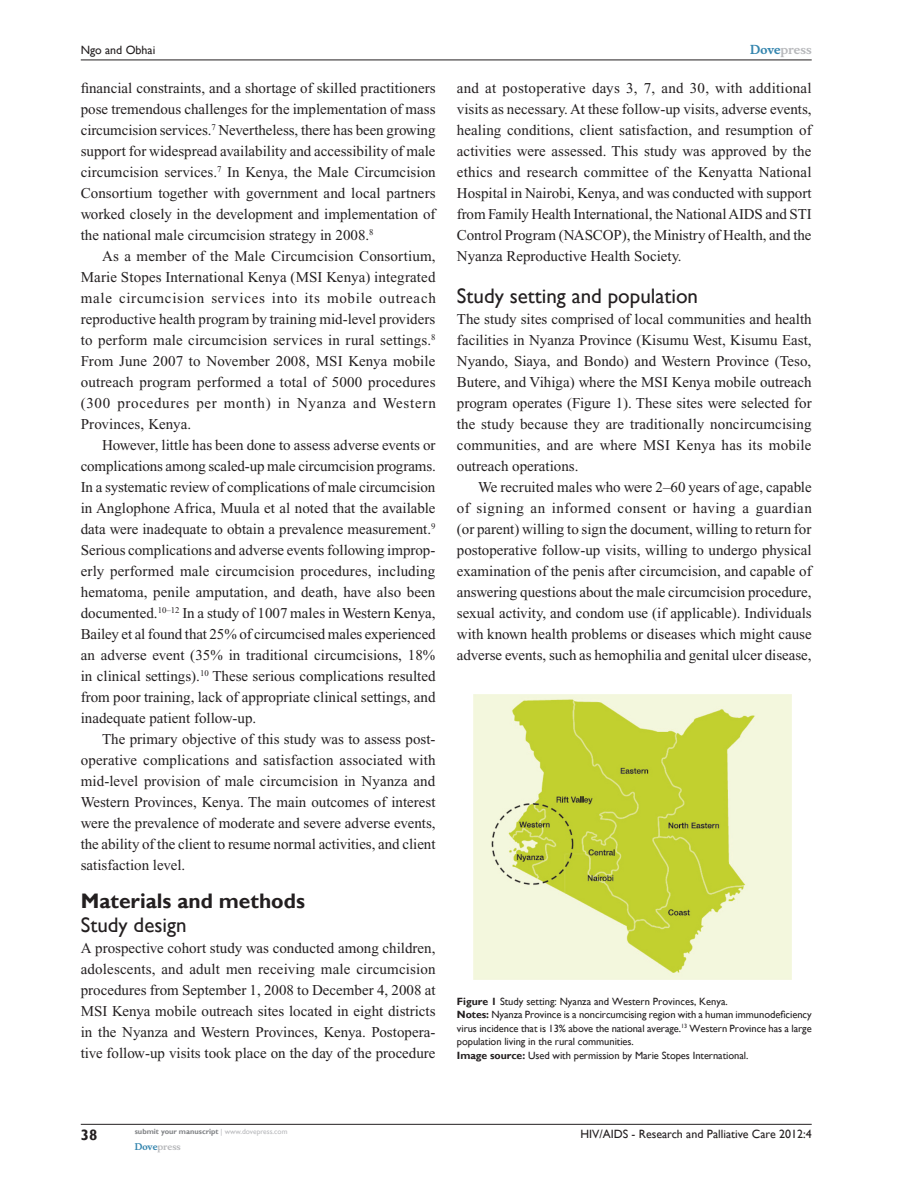
<style>
.page{position:relative;width:918px;height:1188px;background:#fff}
.page>*{position:absolute;margin:0;border:0;box-sizing:border-box;transform-origin:0 0}
.t1{font:21px "Gill Sans";color:#231f20}
.t2{font:700 21px "Gill Sans";color:#231f20}
.t3{font:15px/21px "Times New Roman";color:#231f20;text-align:justify}
.t4{font:700 15px "Gill Sans";color:#231f20}
.t5{font:12px "Gill Sans";color:#231f20}
.t6{font:700 12px "Musee";color:#b8b9bc}
.t7{font:10.5px/13.5px "Gill Sans";letter-spacing:-.005em;color:#231f20}
.t8{font:700 9px "Musee";color:#b8b9bc}
.t9{font:700 7.5px "Gill Sans";color:#808285}
.s1{color:#3485ae}
.s2{font-weight:700}
.s3{font-weight:400;color:#b8b9bc}
</style>
<div class="page">
<img style="left:474px;top:695px;width:317px;height:284px">
<hr style="left:81px;top:1124px;width:731px;height:1px;background:#231f20">
<hr style="left:81px;top:60px;width:731px;height:1px;background:#231f20">
<p class="t5" style="left:81px;top:43px;width:76px">Ngo and Obhai</p>
<p class="t3" style="left:81px;top:77px;width:356px">financial constraints, and a shortage of skilled practitioners pose tremendous challenges for the implementation of mass circumcision services.<sup>7</sup> Nevertheless, there has been growing support for widespread availability and accessibility of male circumcision services.<sup>7</sup> In Kenya, the Male Circumcision Consortium together with government and local partners worked closely in the development and implementation of the national male circumcision strategy in 2008.<sup>8</sup></p>
<p class="t3" style="left:81px;top:245px;width:357px;text-indent:21px">As a member of the Male Circumcision Consortium, Marie Stopes International Kenya (MSI Kenya) integrated male circumcision services into its mobile outreach reproductive health program by training mid-level providers to perform male circumcision services in rural settings.<sup>8<br></sup>From June 2007 to November 2008, MSI Kenya mobile outreach program performed a total of 5000 procedures (300 procedures per month) in Nyanza and Western Provinces, Kenya.</p>
<p class="t3" style="left:81px;top:434px;width:357px;text-indent:21px">However, little has been done to assess adverse events or complications among scaled-up male circumcision programs.<br>In a systematic review of complications of male circumcision in Anglophone Africa, Muula et al noted that the available data were inadequate to obtain a prevalence measurement.<sup>9<br></sup>Serious complications and adverse events following improp&shy;erly performed male circumcision procedures, including hematoma, penile amputation, and death, have also been documented.<sup>10–12</sup> In a study of 1007 males in Western Kenya, Bailey et al found that 25% of circumcised males experienced an adverse event (35% in traditional circumcisions, 18% in clinical settings).<sup>10</sup> These serious complications resulted from poor training, lack of appropriate clinical settings, and inadequate patient follow-up.</p>
<p class="t3" style="left:81px;top:728px;width:357px;text-indent:21px">The primary objective of this study was to assess post&shy;operative complications and satisfaction associated with mid-level provision of male circumcision in Nyanza and Western Provinces, Kenya. The main outcomes of interest were the prevalence of moderate and severe adverse events, the ability of the client to resume normal activities, and client satisfaction level.</p>
<h1 class="t2" style="left:81px;top:889px;width:226px">Materials and methods</h1>
<h1 class="t1" style="left:81px;top:913px;width:107px">Study design</h1>
<p class="t3" style="left:81px;top:938px;width:356px">A prospective cohort study was conducted among children, adolescents, and adult men receiving male circumcision procedures from September 1, 2008 to December 4, 2008 at MSI Kenya mobile outreach sites located in eight districts in the Nyanza and Western Provinces, Kenya. Postopera&shy;tive follow-up visits took place on the day of the procedure</p>
<p class="t6" style="left:750px;top:43px;width:63px"><span class="s1">Dove</span>press</p>
<p class="t3" style="left:457px;top:77px;width:356px">and at postoperative days 3, 7, and 30, with additional visits as necessary. At these follow-up visits, adverse events, healing conditions, client satisfaction, and resumption of activities were assessed. This study was approved by the ethics and research committee of the Kenyatta National Hospital in Nairobi, Kenya, and was conducted with support from Family Health International, the National AIDS and STI Control Program (NASCOP), the Ministry of Health, and the Nyanza Reproductive Health Society.</p>
<h1 class="t1" style="left:457px;top:283px;width:243px">Study setting and population</h1>
<p class="t3" style="left:457px;top:308px;width:356px">The study sites comprised of local communities and health facilities in Nyanza Province (Kisumu West, Kisumu East, Nyando, Siaya, and Bondo) and Western Province (Teso, Butere, and Vihiga) where the MSI Kenya mobile outreach program operates (Figure 1). These sites were selected for the study because they are traditionally noncircumcising communities, and are where MSI Kenya has its mobile outreach operations.</p>
<p class="t3" style="left:457px;top:476px;width:356px;text-indent:21px">We recruited males who were 2–60 years of age, capable of signing an informed consent or having a guardian (or parent) willing to sign the document, willing to return for postoperative follow-up visits, willing to undergo physical examination of the penis after circumcision, and capable of answering questions about the male circumcision procedure, sexual activity, and condom use (if applicable). Individuals with known health problems or diseases which might cause adverse events, such as hemophilia and genital ulcer disease,</p>
<p class="t7" style="left:457px;top:994px;width:356px"><span class="s2">Figure 1</span> Study setting: Nyanza and Western Provinces, Kenya.<br><span class="s2">Notes:</span> Nyanza Province is a noncircumcising region with a human immunodeficiency virus incidence that is 13% above the national average.<sup>13</sup> Western Province has a large population living in the rural communities.<br><span class="s2">Image source:</span> Used with permission by Marie Stopes International.</p>
<p class="t4" style="left:81px;top:1126px;width:18px">38</p>
<p class="t9" style="left:135px;top:1127px;width:154px">submit your manuscript <span class="s3">| www.dovepress.com</span></p>
<p class="t8" style="left:135px;top:1141px;width:48px"><span class="s1">Dove</span>press</p>
<p class="t5" style="left:580px;top:1127px;width:233px">HIV/AIDS - Research and Palliative Care 2012:4</p>
</div>
